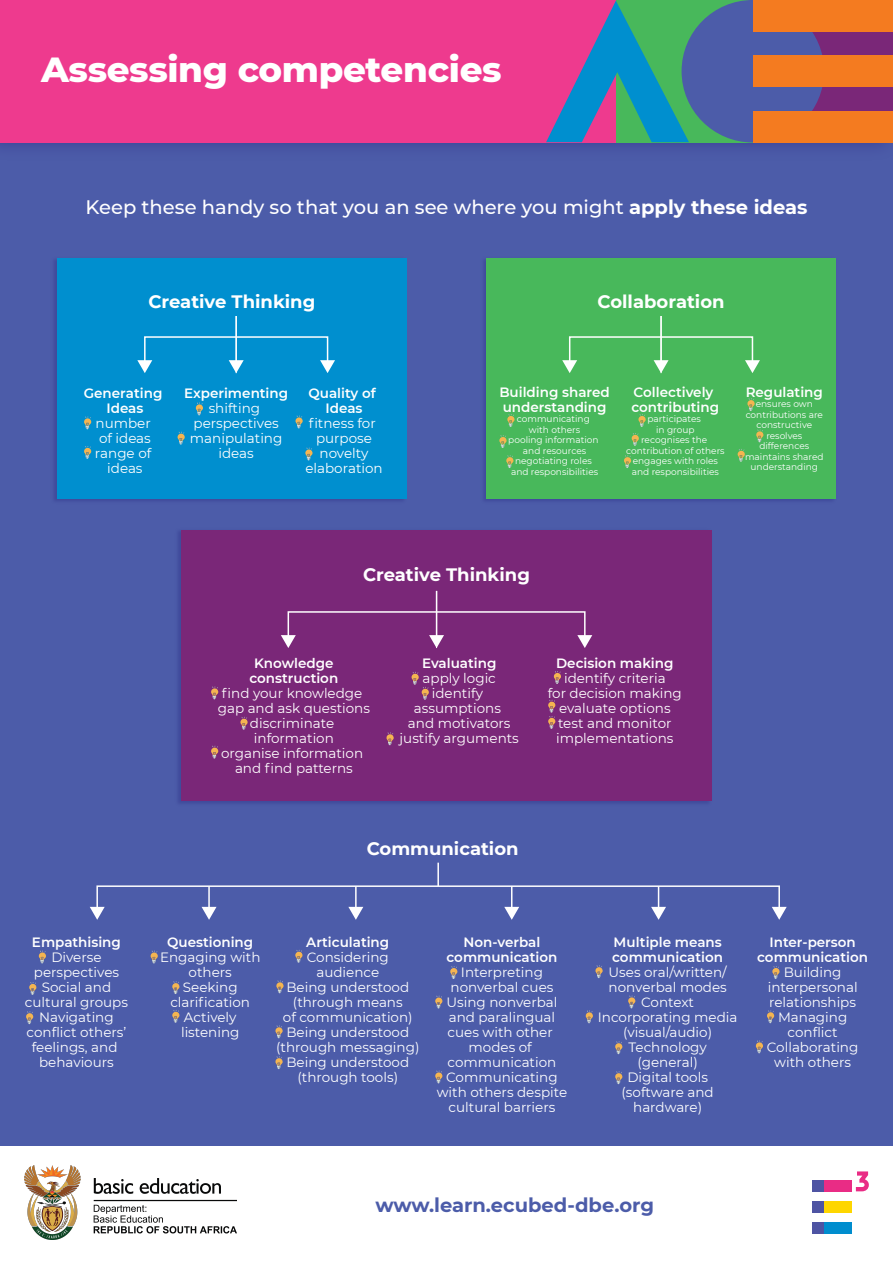
<style>
.page{position:relative;width:893px;height:1263px;background:#4c5ca9}
.page>*{position:absolute;margin:0;border:0;box-sizing:border-box;transform-origin:0 0}
.t1{font:800 35.55px "Montserrat";letter-spacing:-.01em;color:#fff}
.t2{font:500 19.5px "Montserrat";color:#fff}
.t3{font:700 19.5px "Montserrat";color:#4c5ca9}
.t4{font:700 18px "Montserrat";color:#fff}
.t5{font:13.5px/15px "Montserrat";color:#fff;text-align:center}
.t6{font:600 13.5px/15px "Montserrat";color:#fff;text-align:center}
.t7{font:9px/10.5px "Montserrat";color:#fff;text-align:center}
.s1{font-weight:700}
</style>
<div class="page">
<div style="left:0;top:1146px;width:893px;height:117px;background:#fff"></div>
<img style="left:24px;top:1165px;width:212px;height:75px">
<svg style="left:856px;top:1171px;width:13px;height:20px"></svg>
<div style="left:812px;top:1179px;width:40px;height:12px;background:#e92c85"></div>
<div style="left:812px;top:1200px;width:40px;height:12px;background:#fed600"></div>
<div style="left:812px;top:1222px;width:40px;height:12px;background:#008dce"></div>
<div style="left:812px;top:1179px;width:12px;height:12px;background:#4e54a3"></div>
<div style="left:812px;top:1200px;width:12px;height:12px;background:#4e54a3"></div>
<div style="left:812px;top:1222px;width:12px;height:12px;background:#4e54a3"></div>
<img style="left:0;top:142px;width:893px;height:5px">
<div style="left:0;top:0;width:893px;height:142px;background:#ee3a8e"></div>
<div style="left:753px;top:0;width:140px;height:142px;background:#7a2778"></div>
<div style="left:616px;top:0;width:137px;height:142px;background:#48b85b"></div>
<div style="left:682px;top:0;width:142px;height:142px;background:#4c5ca9;border-radius:50%"></div>
<svg style="left:546px;top:1px;width:143px;height:141px"></svg>
<div style="left:753px;top:0;width:140px;height:31px;background:#f47b20"></div>
<div style="left:753px;top:56px;width:140px;height:31px;background:#f47b20"></div>
<div style="left:753px;top:111px;width:140px;height:31px;background:#f47b20"></div>
<div style="left:57px;top:258px;width:350px;height:241px;background:#008fcf"></div>
<div style="left:486px;top:258px;width:350px;height:241px;background:#48b85b"></div>
<div style="left:181px;top:530px;width:531px;height:271px;background:#7a2778"></div>
<hr style="left:235px;top:316px;width:2px;height:46px;background:#fff">
<svg style="left:230px;top:363px;width:12px;height:10px"></svg>
<div style="left:144px;top:336px;width:184px;height:27px;border:2px solid #fff"></div>
<svg style="left:137px;top:360px;width:15px;height:13px"></svg>
<svg style="left:320px;top:360px;width:15px;height:13px"></svg>
<hr style="left:208px;top:886px;width:2px;height:23px;background:#fff">
<svg style="left:203px;top:910px;width:12px;height:10px"></svg>
<hr style="left:355px;top:886px;width:2px;height:23px;background:#fff">
<svg style="left:350px;top:910px;width:12px;height:10px"></svg>
<svg style="left:504px;top:888px;width:15px;height:32px"></svg>
<svg style="left:651px;top:888px;width:15px;height:32px"></svg>
<div style="left:96px;top:885px;width:684px;height:25px;border:2px solid #fff"></div>
<svg style="left:90px;top:907px;width:15px;height:13px"></svg>
<svg style="left:772px;top:907px;width:15px;height:13px"></svg>
<hr style="left:437px;top:863px;width:2px;height:23px;background:#fff">
<hr style="left:660px;top:316px;width:2px;height:46px;background:#fff">
<svg style="left:655px;top:363px;width:12px;height:10px"></svg>
<div style="left:569px;top:336px;width:184px;height:27px;border:2px solid #fff"></div>
<svg style="left:562px;top:360px;width:15px;height:13px"></svg>
<svg style="left:745px;top:360px;width:15px;height:13px"></svg>
<svg style="left:195px;top:402px;width:8px;height:13px"></svg>
<svg style="left:177px;top:432px;width:8px;height:13px"></svg>
<svg style="left:84px;top:416px;width:7px;height:13px"></svg>
<svg style="left:84px;top:446px;width:7px;height:13px"></svg>
<svg style="left:295px;top:415px;width:8px;height:13px"></svg>
<svg style="left:305px;top:447px;width:8px;height:13px"></svg>
<svg style="left:507px;top:414px;width:8px;height:13px"></svg>
<svg style="left:499px;top:435px;width:8px;height:13px"></svg>
<svg style="left:506px;top:455px;width:8px;height:13px"></svg>
<svg style="left:638px;top:414px;width:8px;height:13px"></svg>
<svg style="left:631px;top:433px;width:8px;height:13px"></svg>
<svg style="left:624px;top:455px;width:7px;height:13px"></svg>
<svg style="left:747px;top:398px;width:8px;height:13px"></svg>
<svg style="left:756px;top:429px;width:8px;height:13px"></svg>
<svg style="left:737px;top:449px;width:8px;height:13px"></svg>
<hr style="left:436px;top:591px;width:1px;height:46px;background:#fff">
<svg style="left:430px;top:638px;width:13px;height:10px"></svg>
<div style="left:288px;top:611px;width:298px;height:27px;border:2px solid #fff"></div>
<svg style="left:281px;top:635px;width:15px;height:13px"></svg>
<svg style="left:577px;top:635px;width:15px;height:13px"></svg>
<svg style="left:211px;top:686px;width:7px;height:13px"></svg>
<svg style="left:240px;top:717px;width:8px;height:13px"></svg>
<svg style="left:211px;top:746px;width:7px;height:12px"></svg>
<svg style="left:411px;top:672px;width:18px;height:28px"></svg>
<svg style="left:386px;top:732px;width:8px;height:13px"></svg>
<svg style="left:553px;top:671px;width:8px;height:13px"></svg>
<svg style="left:548px;top:700px;width:8px;height:29px"></svg>
<svg style="left:38px;top:950px;width:8px;height:13px"></svg>
<svg style="left:29px;top:982px;width:8px;height:13px"></svg>
<svg style="left:26px;top:1011px;width:7px;height:13px"></svg>
<svg style="left:150px;top:950px;width:8px;height:13px"></svg>
<svg style="left:172px;top:981px;width:8px;height:13px"></svg>
<svg style="left:172px;top:1010px;width:8px;height:13px"></svg>
<svg style="left:295px;top:950px;width:8px;height:13px"></svg>
<svg style="left:276px;top:980px;width:8px;height:13px"></svg>
<svg style="left:275px;top:1025px;width:8px;height:13px"></svg>
<svg style="left:275px;top:1056px;width:8px;height:13px"></svg>
<svg style="left:450px;top:966px;width:8px;height:13px"></svg>
<svg style="left:435px;top:995px;width:8px;height:13px"></svg>
<svg style="left:435px;top:1070px;width:8px;height:13px"></svg>
<svg style="left:595px;top:965px;width:8px;height:13px"></svg>
<svg style="left:628px;top:995px;width:7px;height:13px"></svg>
<svg style="left:585px;top:1010px;width:8px;height:13px"></svg>
<svg style="left:615px;top:1041px;width:8px;height:13px"></svg>
<svg style="left:615px;top:1071px;width:8px;height:13px"></svg>
<svg style="left:772px;top:966px;width:8px;height:13px"></svg>
<svg style="left:767px;top:1010px;width:7px;height:13px"></svg>
<svg style="left:755px;top:1040px;width:8px;height:13px"></svg>
<h1 class="t1" style="left:41px;top:44px;width:462px">Assessing competencies</h1>
<h2 class="t2" style="left:86px;top:193px;width:723px">Keep these handy so that you an see where you might <span class="s1">apply these ideas</span></h2>
<h3 class="t4" style="left:148px;top:288px;width:168px">Creative Thinking</h3>
<h3 class="t4" style="left:598px;top:288px;width:129px">Collaboration</h3>
<p class="t6" style="left:84px;top:385px;width:80px">Generating<br>Ideas</p>
<p class="t5" style="left:95px;top:415px;width:58px">number of ideas range of ideas</p>
<p class="t6" style="left:184px;top:385px;width:106px">Experimenting</p>
<p class="t5" style="left:190px;top:400px;width:94px">shifting perspectives manipulating ideas</p>
<p class="t6" style="left:308px;top:385px;width:69px">Quality of<br>Ideas</p>
<p class="t5" style="left:305px;top:415px;width:79px">fitness for purpose novelty elaboration</p>
<p class="t6" style="left:499px;top:384px;width:112px;text-align:left">Building shared understanding</p>
<p class="t7" style="left:508px;top:413px;width:92px">communicating with others<br>pooling information and resources negotiating roles and responsibilities</p>
<p class="t6" style="left:631px;top:384px;width:89px;text-align:left">Collectively contributing</p>
<p class="t7" style="left:626px;top:413px;width:100px">participates<br>in group<br>recognises the contribution of others engages with roles and responsibilities</p>
<p class="t6" style="left:746px;top:384px;width:79px">Regulating</p>
<p class="t7" style="left:745px;top:398px;width:80px">ensures own contributions are constructive resolves differences maintains shared understanding</p>
<p class="t6" style="left:32px;top:934px;width:91px">Empathising</p>
<p class="t5" style="left:25px;top:949px;width:105px">Diverse perspectives<br>Social and cultural groups<br>Navigating conflict others’ feelings, and behaviours</p>
<h3 class="t4" style="left:363px;top:562px;width:168px">Creative Thinking</h3>
<p class="t6" style="left:250px;top:655px;width:90px">Knowledge construction</p>
<p class="t5" style="left:218px;top:685px;width:154px">find your knowledge gap and ask questions discriminate information<br>organise information and find patterns</p>
<p class="t6" style="left:422px;top:655px;width:76px">Evaluating</p>
<p class="t5" style="left:400px;top:670px;width:121px">apply logic identify assumptions<br>and motivators justify arguments</p>
<h3 class="t4" style="left:367px;top:835px;width:153px">Communication</h3>
<p class="t6" style="left:556px;top:655px;width:119px">Decision making</p>
<p class="t5" style="left:548px;top:670px;width:136px">identify criteria<br>for decision making evaluate options test and monitor implementations</p>
<p class="t6" style="left:167px;top:934px;width:88px">Questioning</p>
<p class="t5" style="left:160px;top:949px;width:102px">Engaging with others<br>Seeking clarification<br>Actively listening</p>
<p class="t6" style="left:306px;top:934px;width:85px">Articulating</p>
<p class="t5" style="left:276px;top:949px;width:145px">Considering audience<br>Being understood (through means<br>of communication)<br>Being understood (through messaging)<br>Being understood (through tools)</p>
<p class="t6" style="left:447px;top:934px;width:112px">Non-verbal communication</p>
<p class="t5" style="left:437px;top:964px;width:132px">Interpreting nonverbal cues<br>Using nonverbal and paralingual cues with other modes of communication<br>Communicating with others despite cultural barriers</p>
<p class="t6" style="left:612px;top:934px;width:112px;text-align:left">Multiple means communication</p>
<p class="t5" style="left:598px;top:964px;width:141px">Uses oral/written/ nonverbal modes<br>Context<br>Incorporating media (visual/audio)<br>Technology (general)<br>Digital tools (software and hardware)</p>
<p class="t6" style="left:757px;top:934px;width:112px">Inter-person communication</p>
<p class="t5" style="left:767px;top:964px;width:93px">Building interpersonal relationships<br>Managing conflict<br>Collaborating with others</p>
<h2 class="t3" style="left:375px;top:1191px;width:280px">www.learn.ecubed-dbe.org</h2>
</div>
